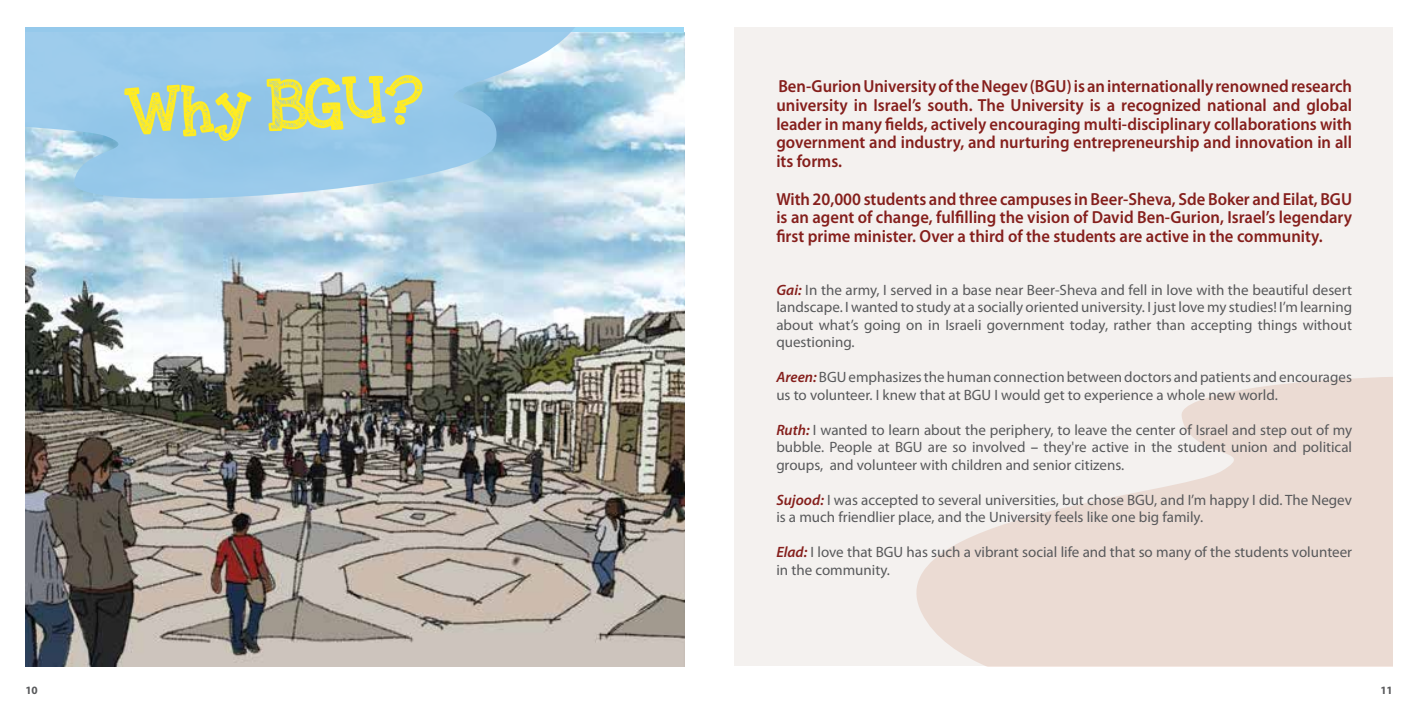
<style>
.page{position:relative;width:1418px;height:709px;background:#fff}
.page>*{position:absolute;margin:0;border:0;box-sizing:border-box;transform-origin:0 0}
.t1{font:61.25px "KBREINDEERGAMES";color:#ffec23}
.t2{font:600 17.5px/18.8px "Myriad Pro";color:#851f1c;text-align:justify;scale:.95 1}
.t3{font:15px/17.5px "Myriad Pro";color:#58595b}
.t4{font:700 11.25px "Myriad Pro";color:#58595b}
.s1{font-weight:600;font-style:italic;color:#851f1c}
.s2{font-weight:600}
</style>
<div class="page">
<img style="left:25px;top:32px;width:659px;height:634px">
<svg style="left:25px;top:27px;width:578px;height:191px;background:#9fcbe7"></svg>
<div style="left:734px;top:27px;width:658px;height:639px;background:#f4f1ef"></div>
<svg style="left:916px;top:377px;width:476px;height:289px;fill:#ebdbd3"></svg>
<h1 class="t1" style="left:123px;top:83px;width:300px;rotate:-2deg">Why BGU?</h1>
<p class="t2" style="left:776px;top:76px;width:607px">Ben-Gurion University of the Negev (BGU) is an internationally renowned research university in Israel’s south. The University is a recognized national and global leader in many fields, actively encouraging multi-disciplinary collaborations with government and industry, and nurturing entrepreneurship and innovation in all its forms.</p>
<p class="t2" style="left:776px;top:189px;width:607px">With 20,000 students and three campuses in Beer-Sheva, Sde Boker and Eilat, BGU is an agent of change, fulfilling the vision of David Ben-Gurion, Israel’s legendary first prime minister. Over a third of the students are active in the community.</p>
<p class="t3" style="left:776px;top:281px;width:577px;text-align:justify"><span class="s1">Gai:</span> In the army, I served in a base near Beer-Sheva and fell in love with the beautiful desert landscape. I wanted to study at a socially oriented university. I just love my studies! I’m learning about what’s going on in Israeli government today, rather than accepting things without questioning.</p>
<p class="t3" style="left:776px;top:368px;width:577px"><span class="s1">Areen:</span> BGU emphasizes the human connection between doctors and patients and encourages us to volunteer. I knew that at BGU I would get to experience a whole new world.</p>
<p class="t3" style="left:776px;top:421px;width:577px;text-align:justify"><span class="s1">Ruth:</span> I wanted to learn about the periphery, to leave the center of Israel and step out of my bubble. People at BGU are so involved <span class="s2">–</span> they're active in the student union and political groups, and volunteer with children and senior citizens.</p>
<p class="t3" style="left:776px;top:491px;width:577px"><span class="s1">Sujood:</span> I was accepted to several universities, but chose BGU, and I’m happy I did. The Negev is a much friendlier place, and the University feels like one big family.</p>
<p class="t3" style="left:776px;top:543px;width:577px"><span class="s1">Elad:</span> I love that BGU has such a vibrant social life and that so many of the students volunteer in the community.</p>
<p class="t4" style="left:25px;top:683px;width:14px">10</p>
<p class="t4" style="left:1380px;top:683px;width:14px">11</p>
</div>
